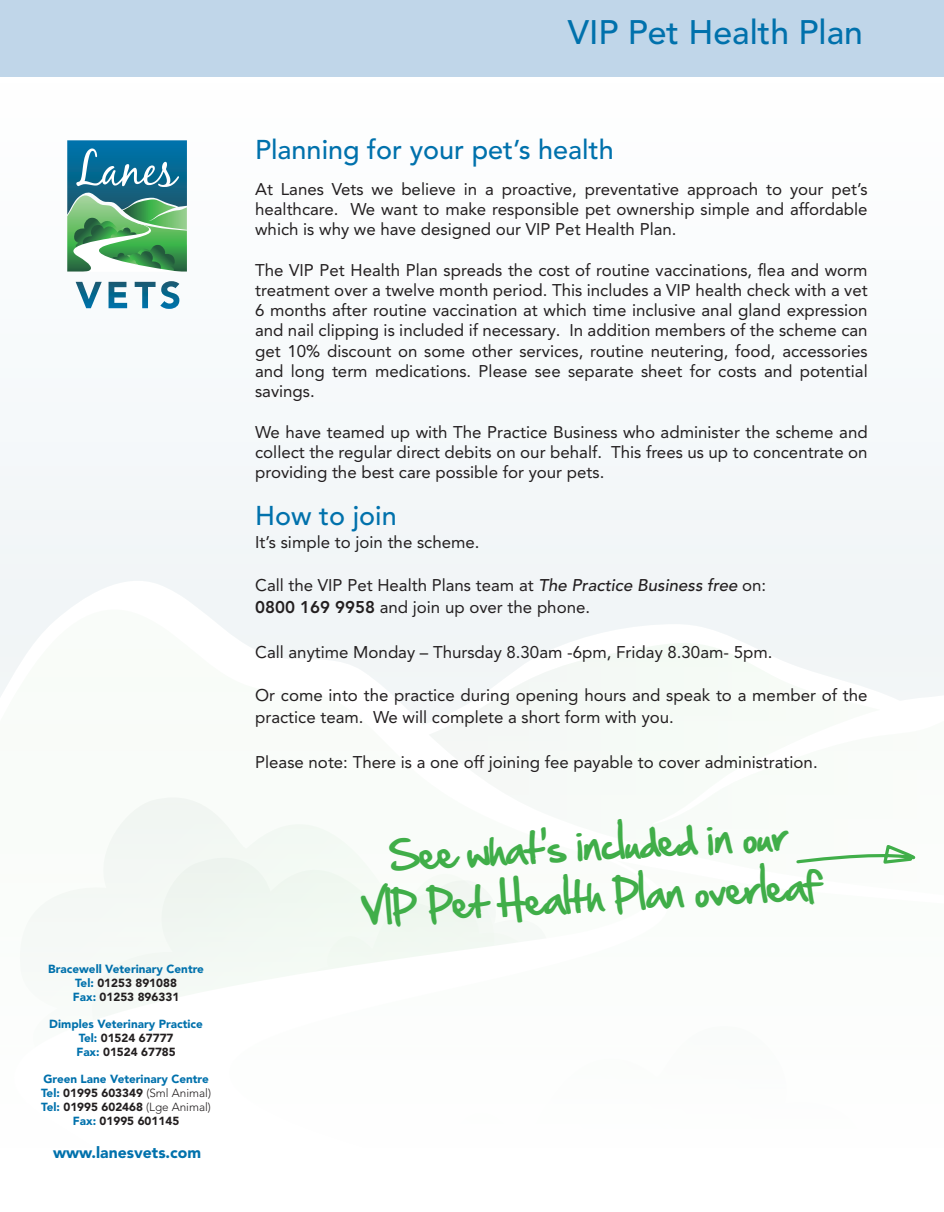
<style>
.page{position:relative;width:944px;height:1212px;background:#fff}
.page>*{position:absolute;margin:0;border:0;box-sizing:border-box;transform-origin:0 0}
.t1{font:36px "Hand Of Sean";color:#40ae49}
.t2{font:500 33.75px "Avenir LT Pro";color:#0071ac}
.t3{font:500 27px "Avenir LT Pro";color:#0071ac}
.Titles{font:16.88px/20.2px "Avenir LT Pro";color:#231f20;text-align:justify}
.t4{font:900 15.75px "Avenir";color:#0071ac}
.t5{font:900 11.7px/14px "Avenir";color:#0071ac;text-align:center}
.s1{color:#231f20}
.s2{font-weight:300;color:#231f20}
.s3{font-weight:500;font-style:italic}
.s4{font-weight:800}
</style>
<div class="page">
<div style="left:0;top:0;width:944px;height:77px;background:#c0d6e9"></div>
<svg style="left:67px;top:140px;width:120px;height:132px;background:#509a8d"></svg>
<svg style="left:76px;top:282px;width:26px;height:26px"></svg>
<svg style="left:109px;top:282px;width:18px;height:26px"></svg>
<svg style="left:135px;top:281px;width:44px;height:28px"></svg>
<svg style="left:796px;top:846px;width:120px;height:18px"></svg>
<p class="t5" style="left:48px;top:962px;width:157px">Bracewell Veterinary Centre<br>Tel: <span class="s1">01253 891088<br></span>Fax: <span class="s1">01253 896331</span></p>
<p class="t5" style="left:49px;top:1017px;width:155px">Dimples Veterinary Practice<br>Tel: <span class="s1">01524 67777<br></span>Fax: <span class="s1">01524 67785</span></p>
<p class="t5" style="left:41px;top:1072px;width:171px">Green Lane Veterinary Centre<br>Tel: <span class="s1">01995 603349</span> <span class="s2">(Sml Animal)<br></span>Tel: <span class="s1">01995 602468</span> <span class="s2">(Lge Animal)<br></span>Fax: <span class="s1">01995 601145</span></p>
<p class="t4" style="left:53px;top:1143px;width:150px">www.lanesvets.com</p>
<p class="t2" style="left:568px;top:13px;width:297px">VIP Pet Health Plan</p>
<p class="t3" style="left:255px;top:133px;width:360px">Planning for your pet’s health</p>
<p class="Titles" style="left:255px;top:178px;width:614px">At Lanes Vets we believe in a proactive, preventative approach to your pet’s healthcare. We want to make responsible pet ownership simple and affordable which is why we have designed our VIP Pet Health Plan.</p>
<p class="Titles" style="left:255px;top:259px;width:614px">The VIP Pet Health Plan spreads the cost of routine vaccinations, flea and worm treatment over a twelve month period. This includes a VIP health check with a vet 6 months after routine vaccination at which time inclusive anal gland expression and nail clipping is included if necessary. In addition members of the scheme can get 10% discount on some other services, routine neutering, food, accessories and long term medications. Please see separate sheet for costs and potential savings.</p>
<p class="Titles" style="left:255px;top:421px;width:614px">We have teamed up with The Practice Business who administer the scheme and collect the regular direct debits on our behalf. This frees us up to concentrate on providing the best care possible for your pets.</p>
<p class="t3" style="left:255px;top:500px;width:143px">How to join</p>
<p class="Titles" style="left:255px;top:532px;width:226px">It’s simple to join the scheme.</p>
<p class="Titles" style="left:255px;top:573px;width:513px;line-height:22.5px">Call the VIP Pet Health Plans team at <span class="s3">The Practice Business free</span> on:<br><span class="s4">0800 169 9958</span> and join up over the phone.</p>
<p class="Titles" style="left:255px;top:642px;width:519px">Call anytime Monday – Thursday 8.30am -6pm, Friday 8.30am- 5pm.</p>
<p class="Titles" style="left:255px;top:684px;width:614px;line-height:22.5px">Or come into the practice during opening hours and speak to a member of the practice team. We will complete a short form with you.</p>
<p class="Titles" style="left:255px;top:752px;width:564px">Please note: There is a one off joining fee payable to cover administration.</p>
<p class="t1" style="left:388px;top:823px;width:401px;rotate:-3deg">See what’s included in our</p>
<p class="t1" style="left:359px;top:876px;width:463px;rotate:-3deg">VIP Pet Health Plan overleaf</p>
</div>
